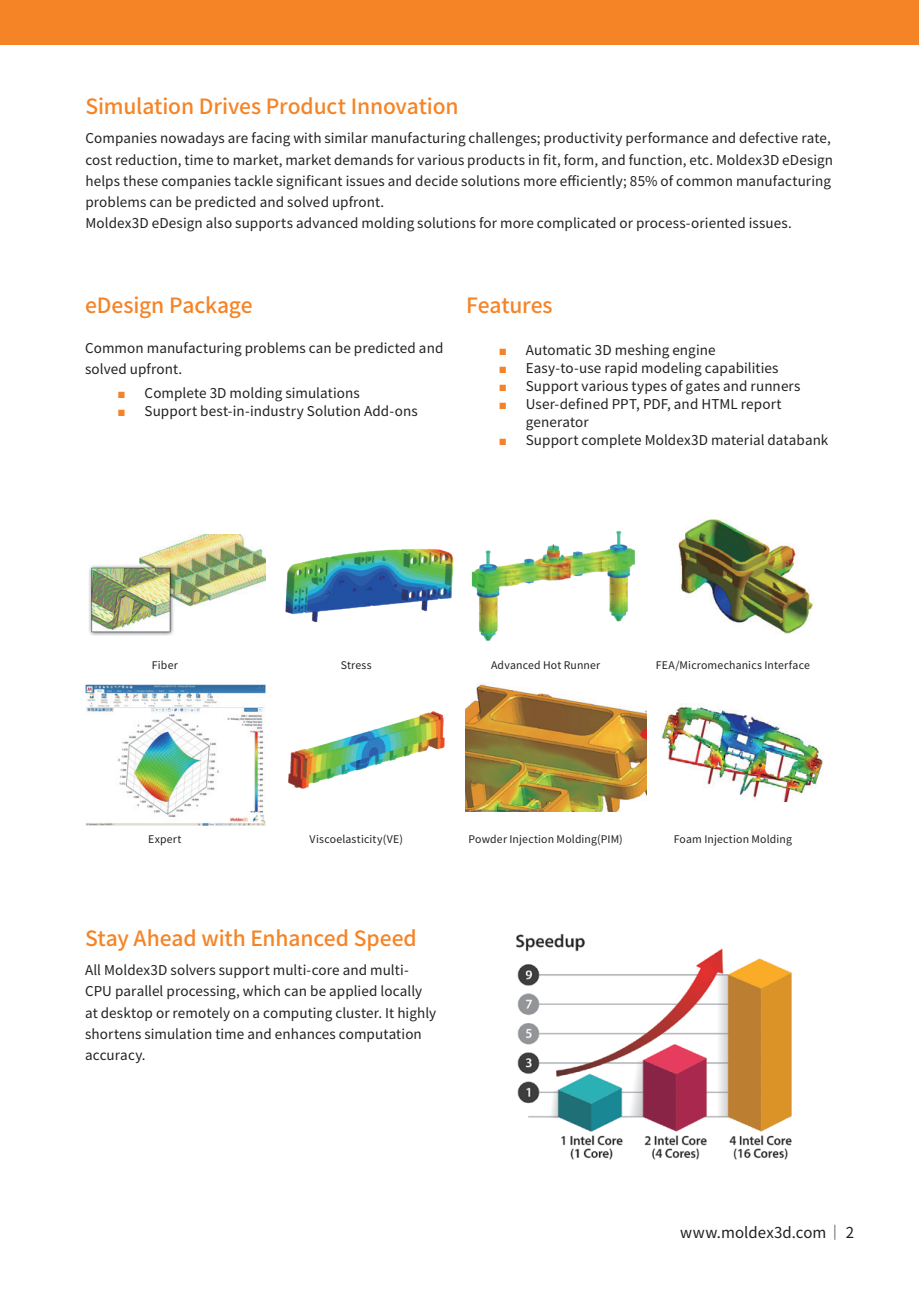
<style>
.page{position:relative;width:919px;height:1289px;background:#fff}
.page>*{position:absolute;margin:0;border:0;box-sizing:border-box;transform-origin:0 0}
.t1{font:500 21px "Noto Sans CJ Ktc";letter-spacing:-.005em;color:#f58427}
.t2{font:15px "Noto Sans CJ Ktc";letter-spacing:.005em;color:#231f20}
.t3{font:13.5px/21.3px "Noto Sans CJ Ktc";letter-spacing:.005em;color:#231f20}
.t4{font:10.5px "Noto Sans CJ Ktc";letter-spacing:.015em;color:#231f20}
.s1{font-family:"Arial";color:#f58229}
</style>
<div class="page">
<img style="left:678px;top:519px;width:135px;height:115px">
<img style="left:661px;top:706px;width:162px;height:95px">
<img style="left:516px;top:934px;width:276px;height:226px">
<img style="left:89px;top:534px;width:177px;height:101px">
<img style="left:85px;top:684px;width:181px;height:141px">
<img style="left:285px;top:548px;width:169px;height:75px">
<img style="left:288px;top:711px;width:157px;height:78px">
<img style="left:471px;top:530px;width:164px;height:111px">
<img style="left:466px;top:684px;width:180px;height:127px">
<div style="left:0;top:0;width:918px;height:45px;background:#f58427"></div>
<h1 class="t1" style="left:85px;top:95px;width:374px">Simulation Drives Product Innovation</h1>
<p class="t3" style="left:85px;top:128px;width:749px">Companies nowadays are facing with similar manufacturing challenges; productivity performance and defective rate, cost reduction, time to market, market demands for various products in fit, form, and function, etc. Moldex3D eDesign helps these companies tackle significant issues and decide solutions more efficiently; 85% of common manufacturing problems can be predicted and solved upfront.<br>Moldex3D eDesign also supports advanced molding solutions for more complicated or process-oriented issues.</p>
<h1 class="t1" style="left:85px;top:294px;width:169px">eDesign Package</h1>
<p class="t3" style="left:85px;top:337px;width:360px">Common manufacturing problems can be predicted and solved upfront.</p>
<p class="t3" style="left:118px;top:382px;width:243px"><span class="s1">■</span> Complete 3D molding simulations</p>
<p class="t3" style="left:118px;top:400px;width:301px"><span class="s1">■</span> Support best-in-industry Solution Add-ons</p>
<h1 class="t1" style="left:466px;top:294px;width:88px">Features</h1>
<p class="t3" style="left:499px;top:340px;width:218px"><span class="s1">■</span> Automatic 3D meshing engine</p>
<p class="t3" style="left:499px;top:358px;width:281px"><span class="s1">■</span> Easy-to-use rapid modeling capabilities</p>
<p class="t3" style="left:499px;top:376px;width:303px"><span class="s1">■</span> Support various types of gates and runners</p>
<p class="t3" style="left:526px;top:395px;width:257px;line-height:18px;text-indent:-27px"><span class="s1">■</span> User-defined PPT, PDF, and HTML report generator</p>
<p class="t3" style="left:499px;top:430px;width:331px"><span class="s1">■</span> Support complete Moldex3D material databank</p>
<p class="t4" style="left:152px;top:659px;width:27px">Fiber</p>
<p class="t4" style="left:341px;top:659px;width:32px">Stress</p>
<p class="t4" style="left:491px;top:659px;width:111px">Advanced Hot Runner</p>
<p class="t4" style="left:655px;top:659px;width:156px">FEA/Micromechanics Interface</p>
<p class="t4" style="left:148px;top:833px;width:35px">Expert</p>
<p class="t4" style="left:309px;top:833px;width:95px">Viscoelasticity(VE)</p>
<h1 class="t1" style="left:85px;top:926px;width:333px">Stay Ahead with Enhanced Speed</h1>
<p class="t3" style="left:85px;top:959px;width:353px">All Moldex3D solvers support multi-core and multi-CPU parallel processing, which can be applied locally at desktop or remotely on a computing cluster. It highly shortens simulation time and enhances computation accuracy.</p>
<p class="t4" style="left:468px;top:833px;width:156px">Powder Injection Molding(PIM)</p>
<p class="t4" style="left:673px;top:833px;width:120px">Foam Injection Molding</p>
<p class="t2" style="left:680px;top:1223px;width:175px">www.moldex3d.com│ 2</p>
</div>
